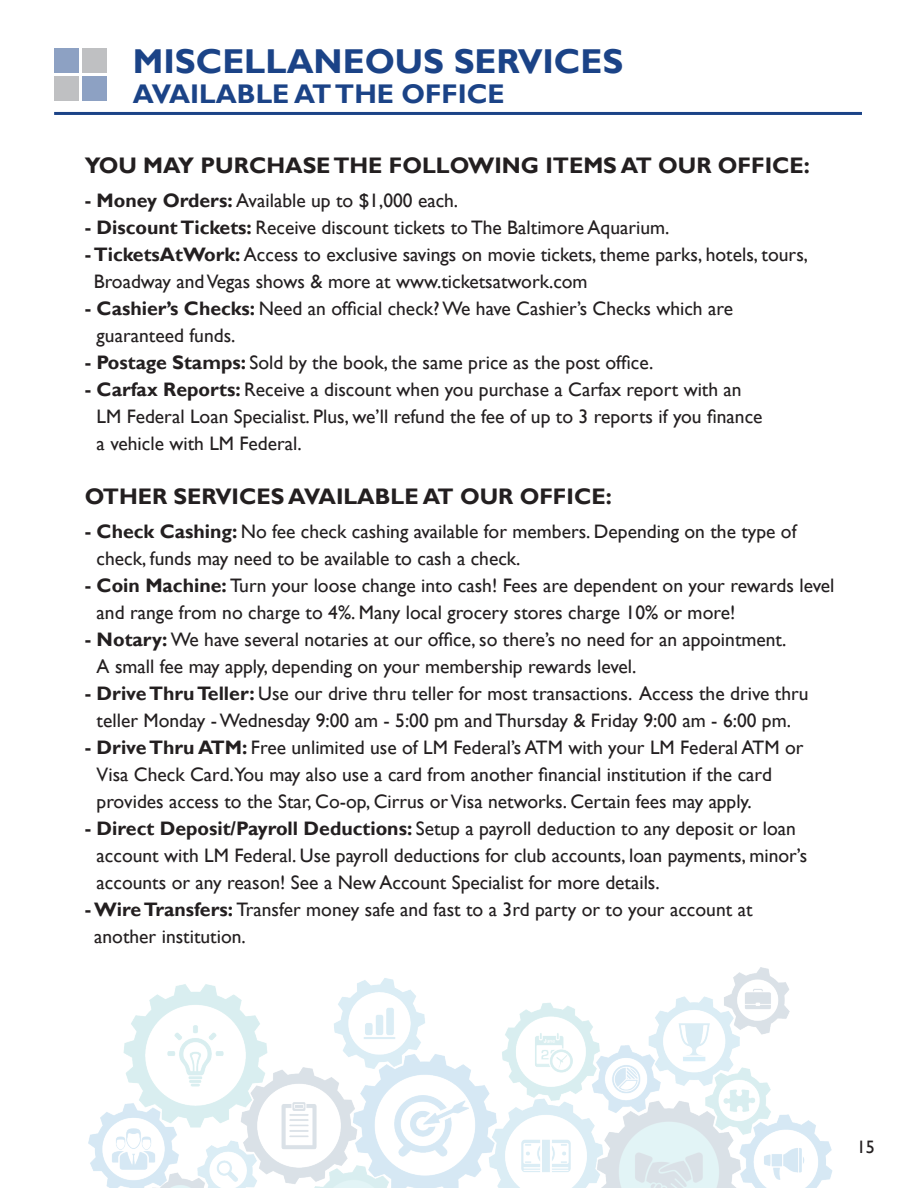
<style>
.page{position:relative;width:918px;height:1188px;background:#fff}
.page>*{position:absolute;margin:0;border:0;box-sizing:border-box;transform-origin:0 0}
.t1{font:700 34.5px "Gill Sans";color:#1b4387}
.t2{font:700 27px "Gill Sans";color:#1b4387}
.t3{font:700 22.5px "Gill Sans";color:#231f20}
.t4{font:19.5px/27px "Gill Sans";color:#231f20}
.t5{font:18px "Gill Sans";color:#231f20}
.s1{font-weight:700}
</style>
<div class="page">
<img style="left:88px;top:968px;width:744px;height:220px">
<hr style="left:54px;top:112px;width:808px;height:3px;background:#1b4387">
<div style="left:54px;top:48px;width:25px;height:25px;background:#8da1c3"></div>
<div style="left:83px;top:48px;width:24px;height:25px;background:#bfc0c2"></div>
<div style="left:54px;top:76px;width:25px;height:25px;background:#bfc0c2"></div>
<div style="left:83px;top:76px;width:24px;height:25px;background:#8da1c3"></div>
<h1 class="t1" style="left:133px;top:41px;width:492px">MISCELLANEOUS SERVICES</h1>
<h2 class="t2" style="left:133px;top:78px;width:373px">AVAILABLE AT THE OFFICE</h2>
<p class="t3" style="left:85px;top:152px;width:727px">YOU MAY PURCHASE THE FOLLOWING ITEMS AT OUR OFFICE:</p>
<p class="t4" style="left:85px;top:187px;width:375px"><span class="s1">- Money Orders:</span> Available up to $1,000 each.</p>
<p class="t4" style="left:85px;top:214px;width:586px"><span class="s1">- Discount Tickets:</span> Receive discount tickets to The Baltimore Aquarium.</p>
<p class="t4" style="left:94px;top:241px;width:716px;text-indent:-9px"><span class="s1">- TicketsAtWork:</span> Access to exclusive savings on movie tickets, theme parks, hotels, tours,<br>Broadway and Vegas shows &amp; more at www.ticketsatwork.com</p>
<p class="t4" style="left:97px;top:295px;width:638px;text-indent:-12px"><span class="s1">- Cashier’s Checks:</span> Need an official check? We have Cashier’s Checks which are guaranteed funds.</p>
<p class="t4" style="left:85px;top:349px;width:570px"><span class="s1">- Postage Stamps:</span> Sold by the book, the same price as the post office.</p>
<p class="t4" style="left:97px;top:376px;width:667px;text-indent:-12px"><span class="s1">- Carfax Reports:</span> Receive a discount when you purchase a Carfax report with an<br>LM Federal Loan Specialist. Plus, we’ll refund the fee of up to 3 reports if you finance a vehicle with LM Federal.</p>
<p class="t3" style="left:85px;top:483px;width:529px">OTHER SERVICES AVAILABLE AT OUR OFFICE:</p>
<p class="t4" style="left:97px;top:518px;width:701px;text-indent:-12px"><span class="s1">- Check Cashing:</span> No fee check cashing available for members. Depending on the type of check, funds may need to be available to cash a check.</p>
<p class="t4" style="left:97px;top:572px;width:739px;text-indent:-12px"><span class="s1">- Coin Machine:</span> Turn your loose change into cash! Fees are dependent on your rewards level and range from no charge to 4%. Many local grocery stores charge 10% or more!</p>
<p class="t4" style="left:97px;top:626px;width:691px;text-indent:-12px"><span class="s1">- Notary:</span> We have several notaries at our office, so there’s no need for an appointment.<br>A small fee may apply, depending on your membership rewards level.</p>
<p class="t4" style="left:85px;top:680px;width:725px;text-align:center"><span class="s1">- Drive Thru Teller:</span> Use our drive thru teller for most transactions. Access the drive thru teller Monday - Wednesday 9:00 am - 5:00 pm and Thursday &amp; Friday 9:00 am - 6:00 pm.</p>
<p class="t4" style="left:97px;top:734px;width:708px;text-indent:-12px"><span class="s1">- Drive Thru ATM:</span> Free unlimited use of LM Federal’s ATM with your LM Federal ATM or<br>Visa Check Card.You may also use a card from another financial institution if the card provides access to the Star, Co-op, Cirrus or Visa networks. Certain fees may apply.</p>
<p class="t4" style="left:97px;top:815px;width:712px;text-indent:-12px"><span class="s1">- Direct Deposit/Payroll Deductions:</span> Setup a payroll deduction to any deposit or loan account with LM Federal. Use payroll deductions for club accounts, loan payments, minor’s accounts or any reason! See a New Account Specialist for more details.</p>
<p class="t4" style="left:94px;top:896px;width:660px;text-indent:-9px"><span class="s1">- Wire Transfers:</span> Transfer money safe and fast to a 3rd party or to your account at another institution.</p>
<p class="t5" style="left:857px;top:1137px;width:19px">15</p>
</div>
